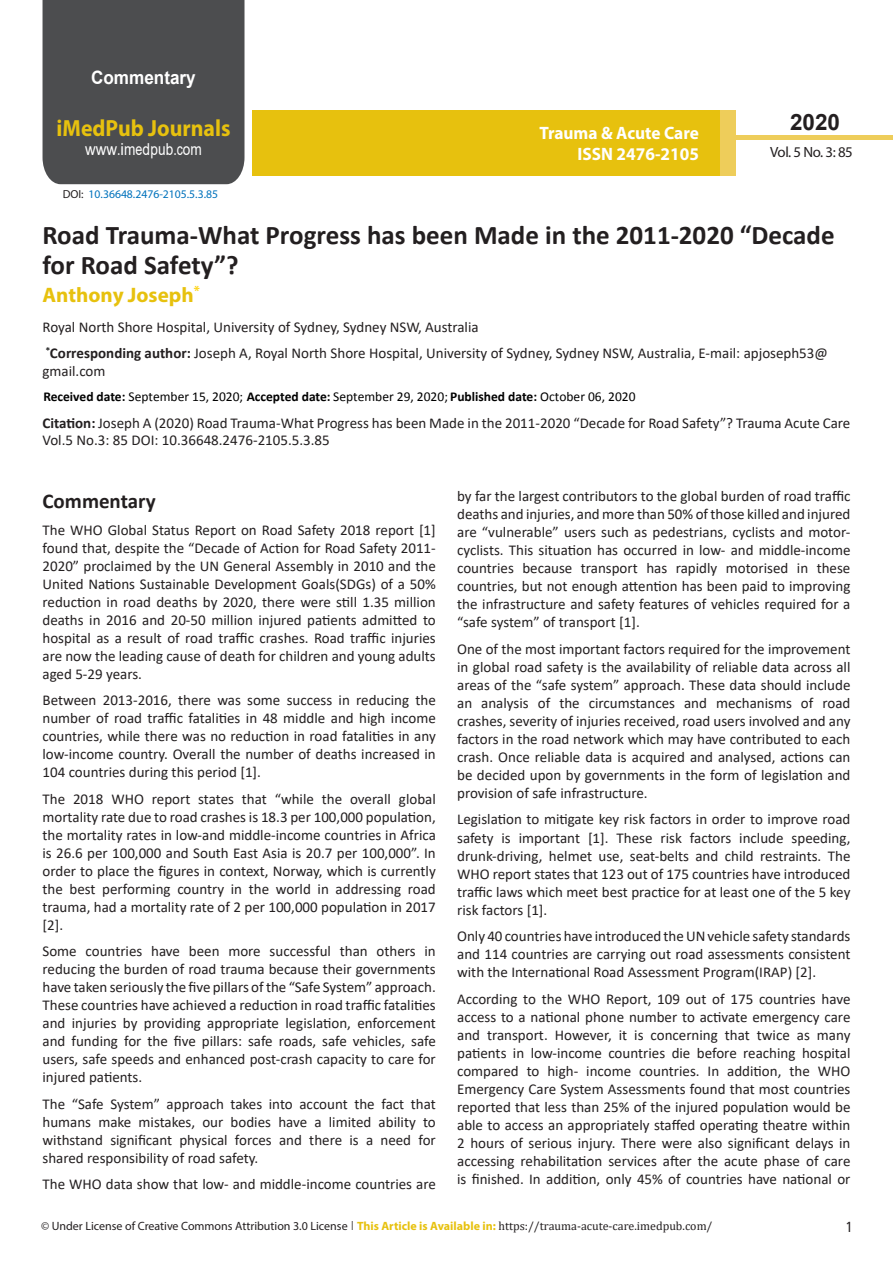
<style>
.page{position:relative;width:893px;height:1263px;background:#fff}
.page>*{position:absolute;margin:0;border:0;box-sizing:border-box;transform-origin:0 0}
.t1{font:700 27px/29.7px "Calibri";color:#231f20}
.t2{font:700 23.4px "Myriad Pro";color:#e7c10e;scale:.93 1}
.t3{font:700 22.5px "Arial";color:#231f20}
.t4{font:700 21px "Myriad Pro";color:#e7c10e}
.t5{font:700 21px "Calibri";color:#231f20}
.t6{font:18.6px "Tunga";color:#231f20}
.t7{font:700 18.45px "Arial";color:#fff;scale:.93 1}
.t8{font:700 18px/21.6px "Myriad Pro";color:#fff;text-align:right;scale:.96 1}
.t9{font:16.5px "Arial";letter-spacing:.005em;color:#fff;scale:.89 1}
.t10{font:15px/18px "Calibri";color:#231f20;text-align:justify}
.t11{font:14.85px "Myriad Pro";letter-spacing:-.03em;color:#231f20}
.t12{font:13.5px "Calibri";color:#000}
.t13{font:700 13.5px "Myriad Pro";color:#fed20c}
.t14{font:12px "Myriad Pro";color:#231f20}
.t15{font:11.7px "Myriad Pro";color:#0072bc}
.t16{font:10.2px "Calibri";color:#000}
.s1{font-family:"Calibri"}
.s2{color:#231f20}
.s3{font-weight:700}
.s4{font-family:"Tunga"}
.s5{font-weight:700;color:#e7c10e}
.s6{font-family:"Cambria"}
</style>
<div class="page">
<div style="left:43px;top:0;width:201px;height:184px;background:#4c4d4f"></div>
<div style="left:252px;top:110px;width:469px;height:66px;background:#e7c10e"></div>
<div style="left:720px;top:110px;width:16px;height:66px;background:#eecd5a"></div>
<div style="left:736px;top:135px;width:157px;height:5px;background:#eecd5a"></div>
<p class="t7" style="left:91px;top:65px;width:114px">Commentary</p>
<h2 class="t2" style="left:57px;top:113px;width:189px">iMedPub Journals</h2>
<p class="t9" style="left:85px;top:138px;width:133px">www<span class="s1">.</span>imedpub<span class="s1">.</span>com</p>
<p class="t15" style="left:63px;top:187px;width:157px"><span class="s2">DOI:</span> 10.36648.2476-2105.5.3.85</p>
<p class="t8" style="left:539px;top:121px;width:168px">Trauma &amp; Acute Care<br>ISSN 2476-2105</p>
<h3 class="t3" style="left:790px;top:107px;width:52px">2020</h3>
<p class="t11" style="left:770px;top:143px;width:84px">Vol. 5 No. 3: 85</p>
<h1 class="t1" style="left:43px;top:220px;width:794px">Road Trauma-What Progress has been Made in the 2011-2020 “Decade for Road Safety”?</h1>
<p class="t13" style="left:194px;top:282px;width:8px">*</p>
<h3 class="t4" style="left:43px;top:281px;width:153px">Anthony Joseph</h3>
<p class="t10" style="left:50px;top:314px;width:779px;line-height:26px;text-indent:-7px">Royal North Shore Hospital, University of Sydney, Sydney NSW, Australia<br><span class="s3">Corresponding author:</span> Joseph A, Royal North Shore Hospital, University of Sydney, Sydney NSW, Australia, E-mail: apjoseph53@</p>
<p class="t10" style="left:43px;top:361px;width:65px">gmail.com</p>
<p class="t10" style="left:43px;top:414px;width:809px;line-height:17.4px"><span class="s3">Citation:</span> Joseph A (2020) Road Trauma-What Progress has been Made in the 2011-2020 “Decade for Road Safety”? Trauma Acute Care<br>Vol.5 No.3: 85 DOI: 10.36648.2476-2105.5.3.85</p>
<p class="t16" style="left:46px;top:344px;width:7px">*</p>
<p class="t12" style="left:43px;top:388px;width:594px"><span class="s3">Received date:</span> September 15, 2020; <span class="s3">Accepted date:</span> September 29, 2020; <span class="s3">Published date:</span> October 06, 2020</p>
<h3 class="t5" style="left:43px;top:486px;width:115px">Commentary</h3>
<p class="t10" style="left:43px;top:520px;width:395px">The WHO Global Status Report on Road Safety 2018 report [1] found that, despite the “Decade of Action for Road Safety 2011- 2020” proclaimed by the UN General Assembly in 2010 and the United Nations Sustainable Development Goals(SDGs) of a 50% reduction in road deaths by 2020, there were still 1.35 million deaths in 2016 and 20-50 million injured patients admitted to hospital as a result of road traffic crashes. Road traffic injuries are now the leading cause of death for children and young adults aged 5-29 years.</p>
<p class="t10" style="left:43px;top:691px;width:395px">Between 2013-2016, there was some success in reducing the number of road traffic fatalities in 48 middle and high income countries, while there was no reduction in road fatalities in any low-income country. Overall the number of deaths increased in 104 countries during this period [1].</p>
<p class="t10" style="left:43px;top:789px;width:395px">The 2018 WHO report states that “while the overall global mortality rate due to road crashes is 18.3 per 100,000 population, the mortality rates in low-and middle-income countries in Africa is 26.6 per 100,000 and South East Asia is 20.7 per 100,000”. In order to place the figures in context, Norway, which is currently the best performing country in the world in addressing road trauma, had a mortality rate of 2 per 100,000 population in 2017 [2].</p>
<p class="t10" style="left:43px;top:942px;width:395px">Some countries have been more successful than others in reducing the burden of road trauma because their governments have taken seriously the five pillars of the “Safe System” approach.<br>These countries have achieved a reduction in road traffic fatalities and injuries by providing appropriate legislation, enforcement and funding for the five pillars: safe roads, safe vehicles, safe users, safe speeds and enhanced post-crash capacity to care for injured patients.</p>
<p class="t10" style="left:43px;top:1094px;width:395px">The “Safe System” approach takes into account the fact that humans make mistakes, our bodies have a limited ability to withstand significant physical forces and there is a need for shared responsibility of road safety.</p>
<p class="t10" style="left:43px;top:1175px;width:395px">The WHO data show that low- and middle-income countries are</p>
<p class="t10" style="left:457px;top:487px;width:395px">by far the largest contributors to the global burden of road traffic deaths and injuries, and more than 50% of those killed and injured are “vulnerable” users such as pedestrians, cyclists and motor&shy;cyclists. This situation has occurred in low- and middle-income countries because transport has rapidly motorised in these countries, but not enough attention has been paid to improving the infrastructure and safety features of vehicles required for a “safe system” of transport [1].</p>
<p class="t10" style="left:457px;top:640px;width:395px">One of the most important factors required for the improvement in global road safety is the availability of reliable data across all areas of the “safe system” approach. These data should include an analysis of the circumstances and mechanisms of road crashes, severity of injuries received, road users involved and any factors in the road network which may have contributed to each crash. Once reliable data is acquired and analysed, actions can be decided upon by governments in the form of legislation and provision of safe infrastructure.</p>
<p class="t10" style="left:457px;top:810px;width:395px">Legislation to mitigate key risk factors in order to improve road safety is important [1]. These risk factors include speeding, drunk-driving, helmet use, seat-belts and child restraints. The WHO report states that 123 out of 175 countries have introduced traffic laws which meet best practice for at least one of the 5 key risk factors [1].</p>
<p class="t10" style="left:457px;top:927px;width:395px">Only 40 countries have introduced the UN vehicle safety standards and 114 countries are carrying out road assessments consistent with the International Road Assessment Program(IRAP) [2].</p>
<p class="t10" style="left:457px;top:989px;width:395px">According to the WHO Report, 109 out of 175 countries have access to a national phone number to activate emergency care and transport. However, it is concerning that twice as many patients in low-income countries die before reaching hospital compared to high- income countries. In addition, the WHO Emergency Care System Assessments found that most countries reported that less than 25% of the injured population would be able to access an appropriately staffed operating theatre within 2 hours of serious injury. There were also significant delays in accessing rehabilitation services after the acute phase of care is finished. In addition, only 45% of countries have national or</p>
<p class="t14" style="left:41px;top:1219px;width:673px">© Under License of Creative Commons Attribution 3.0 License <span class="s4">|</span> <span class="s5">This Article is Available in:</span> <span class="s6">https://trauma-acute-care.imedpub.com/</span></p>
<p class="t6" style="left:846px;top:1215px;width:7px">1</p>
</div>
